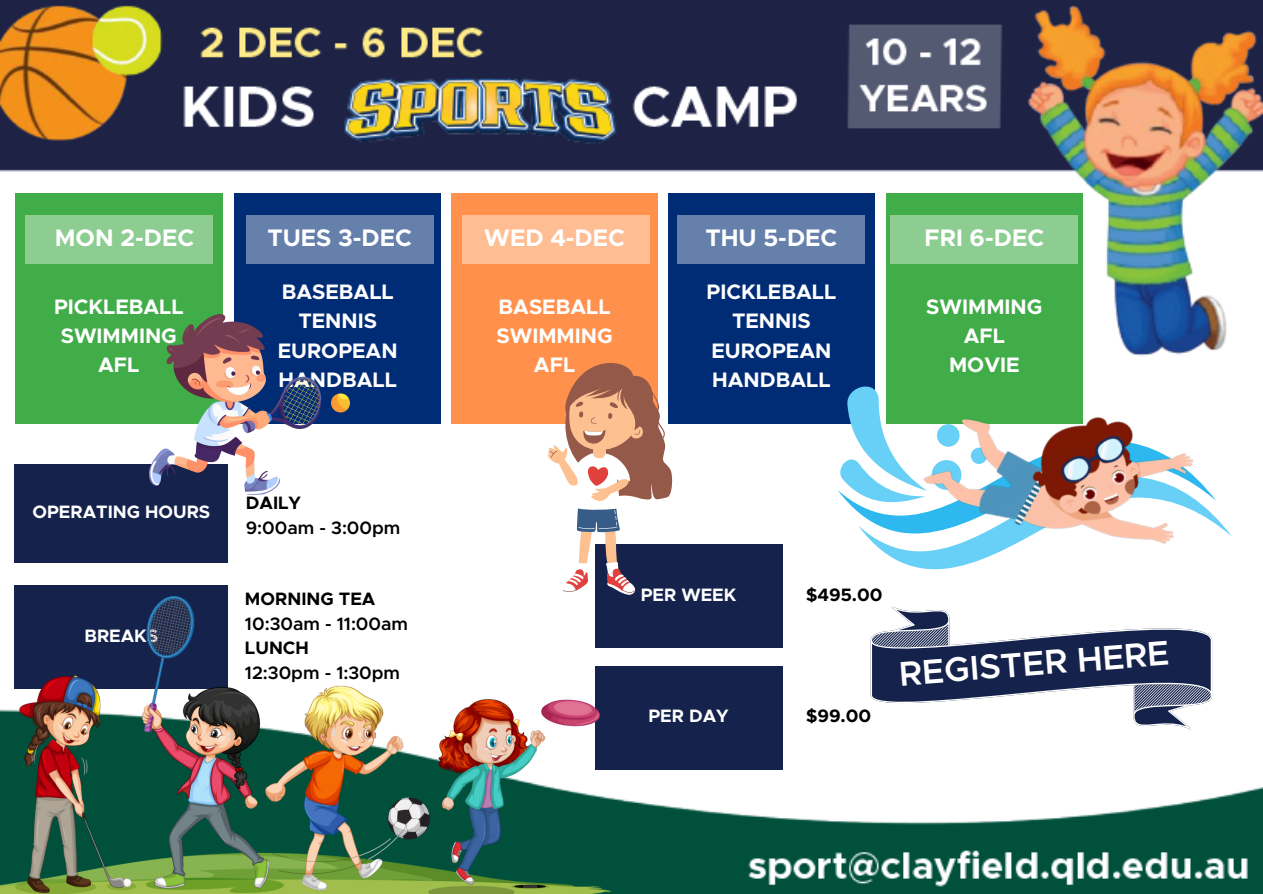
<style>
.page{position:relative;width:1263px;height:894px;background:#fff}
.page>*{position:absolute;margin:0;border:0;box-sizing:border-box;transform-origin:0 0}
.t1{font:600 34.5px "Metropolis";color:#fff}
.t2{font:700 24px "Metropolis";color:#fff}
.t3{font:700 21px/29.2px "Metropolis";color:#fff;text-align:center}
.t4{font:600 18px "Metropolis";color:#000}
.t5{font:700 18px "Metropolis";color:#fff}
.t6{font:700 18px "Metropolis";color:#000}
</style>
<div class="page">
<img style="left:0;top:0;width:1263px;height:893px">
<div style="left:15px;top:193px;width:208px;height:230px;background:#41ad49"></div>
<div style="left:25px;top:215px;width:188px;height:49px;background:#8dcd91"></div>
<div style="left:451px;top:193px;width:207px;height:230px;background:#ff914d"></div>
<div style="left:235px;top:193px;width:206px;height:230px;background:#002c76"></div>
<div style="left:668px;top:193px;width:207px;height:230px;background:#002c76"></div>
<div style="left:886px;top:193px;width:196px;height:230px;background:#41ad49"></div>
<div style="left:246px;top:215px;width:187px;height:49px;background:#6680ac"></div>
<div style="left:890px;top:215px;width:188px;height:49px;background:#8dcd91"></div>
<div style="left:678px;top:215px;width:187px;height:49px;background:#6680ac"></div>
<div style="left:462px;top:215px;width:188px;height:49px;background:#ffbd94"></div>
<div style="left:15px;top:464px;width:213px;height:98px;background:#15234c"></div>
<div style="left:15px;top:585px;width:213px;height:103px;background:#15234c"></div>
<div style="left:595px;top:544px;width:187px;height:103px;background:#15234c"></div>
<div style="left:595px;top:666px;width:187px;height:103px;background:#15234c"></div>
<svg style="left:837px;top:507px;width:21px;height:63px"></svg>
<svg style="left:858px;top:461px;width:374px;height:145px"></svg>
<svg style="left:834px;top:377px;width:75px;height:130px"></svg>
<img style="left:909px;top:323px;width:314px;height:313px">
<img style="left:149px;top:314px;width:200px;height:180px">
<svg style="left:871px;top:606px;width:341px;height:123px"></svg>
<svg style="left:547px;top:353px;width:126px;height:242px"></svg>
<img style="left:0;top:596px;width:610px;height:297px">
<p class="t2" style="left:55px;top:226px;width:141px">MON 2-DEC</p>
<p class="t2" style="left:267px;top:226px;width:146px">TUES 3-DEC</p>
<p class="t2" style="left:484px;top:226px;width:142px">WED 4-DEC</p>
<p class="t2" style="left:705px;top:226px;width:133px">THU 5-DEC</p>
<p class="t2" style="left:924px;top:226px;width:121px">FRI 6-DEC</p>
<h3 class="t3" style="left:278px;top:278px;width:121px">BASEBALL<br>TENNIS<br>EUROPEAN<br>HANDBALL</h3>
<h2 class="t3" style="left:707px;top:278px;width:131px">PICKLEBALL<br>TENNIS<br>EUROPEAN<br>HANDBALL</h2>
<h3 class="t3" style="left:54px;top:293px;width:131px">PICKLEBALL<br>SWIMMING<br>AFL</h3>
<h2 class="t3" style="left:496px;top:293px;width:118px">BASEBALL<br>SWIMMING<br>AFL</h2>
<h3 class="t3" style="left:926px;top:293px;width:118px">SWIMMING<br>AFL<br>MOVIE</h3>
<h2 class="t5" style="left:33px;top:503px;width:179px">OPERATING HOURS</h2>
<h3 class="t5" style="left:85px;top:627px;width:75px">BREAKS</h3>
<h2 class="t6" style="left:246px;top:495px;width:57px">DAILY</h2>
<p class="t4" style="left:246px;top:519px;width:156px">9:00am - 3:00pm</p>
<h4 class="t6" style="left:245px;top:590px;width:132px">MORNING TEA</h4>
<p class="t6" style="left:806px;top:586px;width:78px">$495.00</p>
<h4 class="t4" style="left:245px;top:615px;width:165px">10:30am - 11:00am</h4>
<p class="t6" style="left:245px;top:640px;width:65px">LUNCH</p>
<p class="t4" style="left:245px;top:664px;width:157px">12:30pm - 1:30pm</p>
<h2 class="t5" style="left:641px;top:586px;width:97px">PER WEEK</h2>
<h3 class="t5" style="left:648px;top:708px;width:82px">PER DAY</h3>
<p class="t6" style="left:806px;top:708px;width:67px">$99.00</p>
<h4 class="t1" style="left:898px;top:657px;width:272px;rotate:-4deg">REGISTER HERE</h4>
</div>
